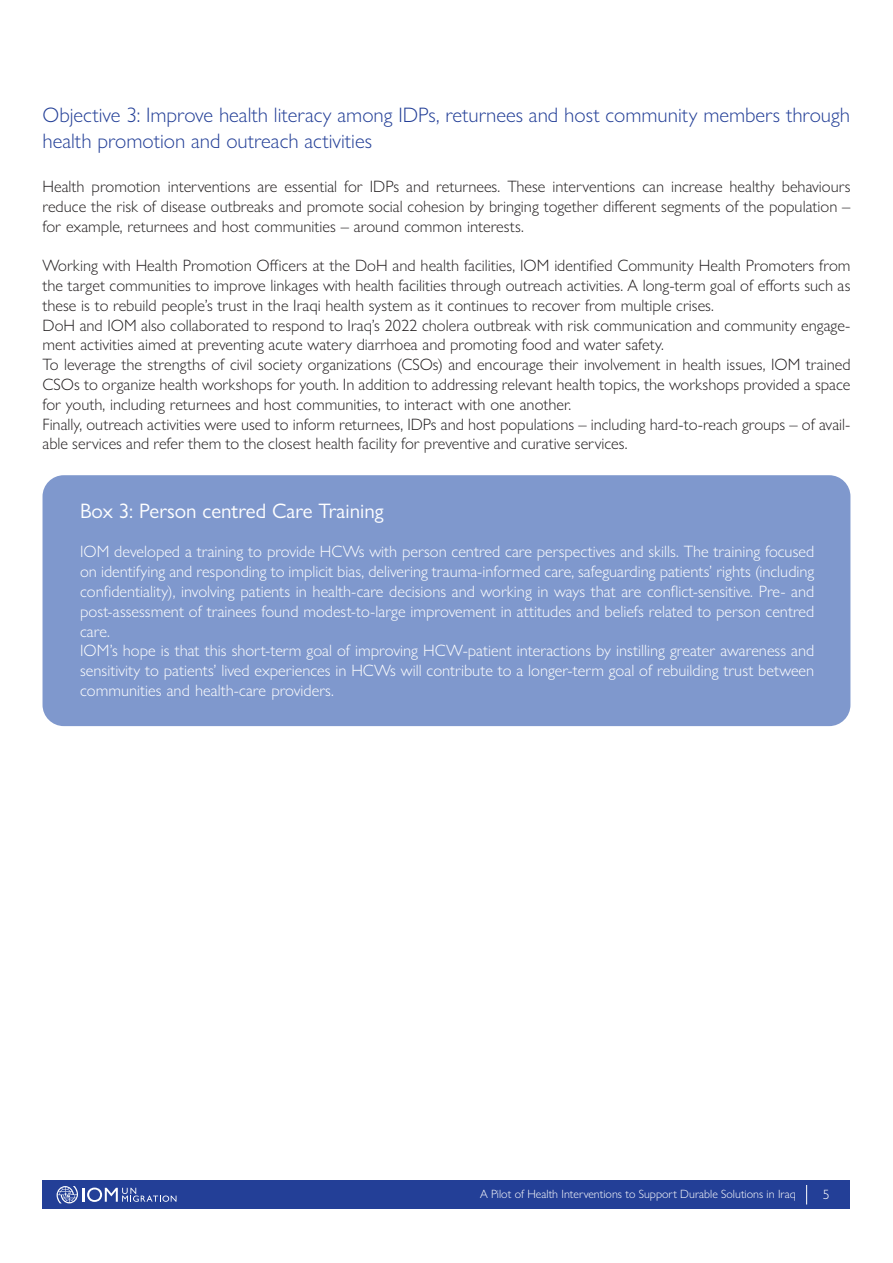
<style>
.page{position:relative;width:893px;height:1263px;background:#fff}
.page>*{position:absolute;margin:0;border:0;box-sizing:border-box;transform-origin:0 0}
.t1{font:300 21px/25.2px "Gill Sans Nova";color:#233f97}
.t2{font:21px "Gill Sans Nova";color:#fff}
.t3{font:300 16.5px/19.8px "Gill Sans Nova";color:#231f20;text-align:justify}
.t4{font:300 16.5px/19.8px "Gill Sans Nova";color:#fff;text-align:justify}
.t5{font:300 13.5px "Gill Sans Nova";color:#fff}
.t6{font:300 12px "Gill Sans Nova";color:#fff}
</style>
<div class="page">
<div style="left:43px;top:1180px;width:807px;height:29px;background:#233f97"></div>
<svg style="left:57px;top:1186px;width:119px;height:17px"></svg>
<svg style="left:806px;top:1185px;width:1px;height:19px"></svg>
<div style="left:43px;top:475px;width:807px;height:251px;background:#7f98cd;border-radius:21px"></div>
<p class="t1" style="left:43px;top:103px;width:809px">Objective 3: Improve health literacy among IDPs, returnees and host community members through health promotion and outreach activities</p>
<p class="t3" style="left:43px;top:176px;width:809px">Health promotion interventions are essential for IDPs and returnees. These interventions can increase healthy behaviours reduce the risk of disease outbreaks and promote social cohesion by bringing together different segments of the population – for example, returnees and host communities – around common interests.</p>
<p class="t3" style="left:43px;top:256px;width:809px">Working with Health Promotion Officers at the DoH and health facilities, IOM identified Community Health Promoters from the target communities to improve linkages with health facilities through outreach activities. A long-term goal of efforts such as these is to rebuild people’s trust in the Iraqi health system as it continues to recover from multiple crises.</p>
<p class="t3" style="left:43px;top:315px;width:809px">DoH and IOM also collaborated to respond to Iraq’s 2022 cholera outbreak with risk communication and community engage&shy;ment activities aimed at preventing acute watery diarrhoea and promoting food and water safety.</p>
<p class="t3" style="left:43px;top:355px;width:809px">To leverage the strengths of civil society organizations (CSOs) and encourage their involvement in health issues, IOM trained CSOs to organize health workshops for youth. In addition to addressing relevant health topics, the workshops provided a space for youth, including returnees and host communities, to interact with one another.</p>
<p class="t3" style="left:43px;top:414px;width:809px">Finally, outreach activities were used to inform returnees, IDPs and host populations – including hard-to-reach groups – of avail&shy;able services and refer them to the closest health facility for preventive and curative services.</p>
<p class="t2" style="left:80px;top:498px;width:305px">Box 3: Person centred Care Training</p>
<p class="t4" style="left:80px;top:542px;width:736px">IOM developed a training to provide HCWs with person centred care perspectives and skills. The training focused on identifying and responding to implicit bias, delivering trauma-informed care, safeguarding patients’ rights (including confidentiality), involving patients in health-care decisions and working in ways that are conflict-sensitive. Pre- and post-assessment of trainees found modest-to-large improvement in attitudes and beliefs related to person centred care.</p>
<p class="t4" style="left:80px;top:641px;width:736px">IOM’s hope is that this short-term goal of improving HCW-patient interactions by instilling greater awareness and sensitivity to patients’ lived experiences in HCWs will contribute to a longer-term goal of rebuilding trust between communities and health-care providers.</p>
<p class="t6" style="left:480px;top:1187px;width:317px">A Pilot of Health Interventions to Support Durable Solutions in Iraq</p>
<p class="t5" style="left:823px;top:1186px;width:8px">5</p>
</div>
